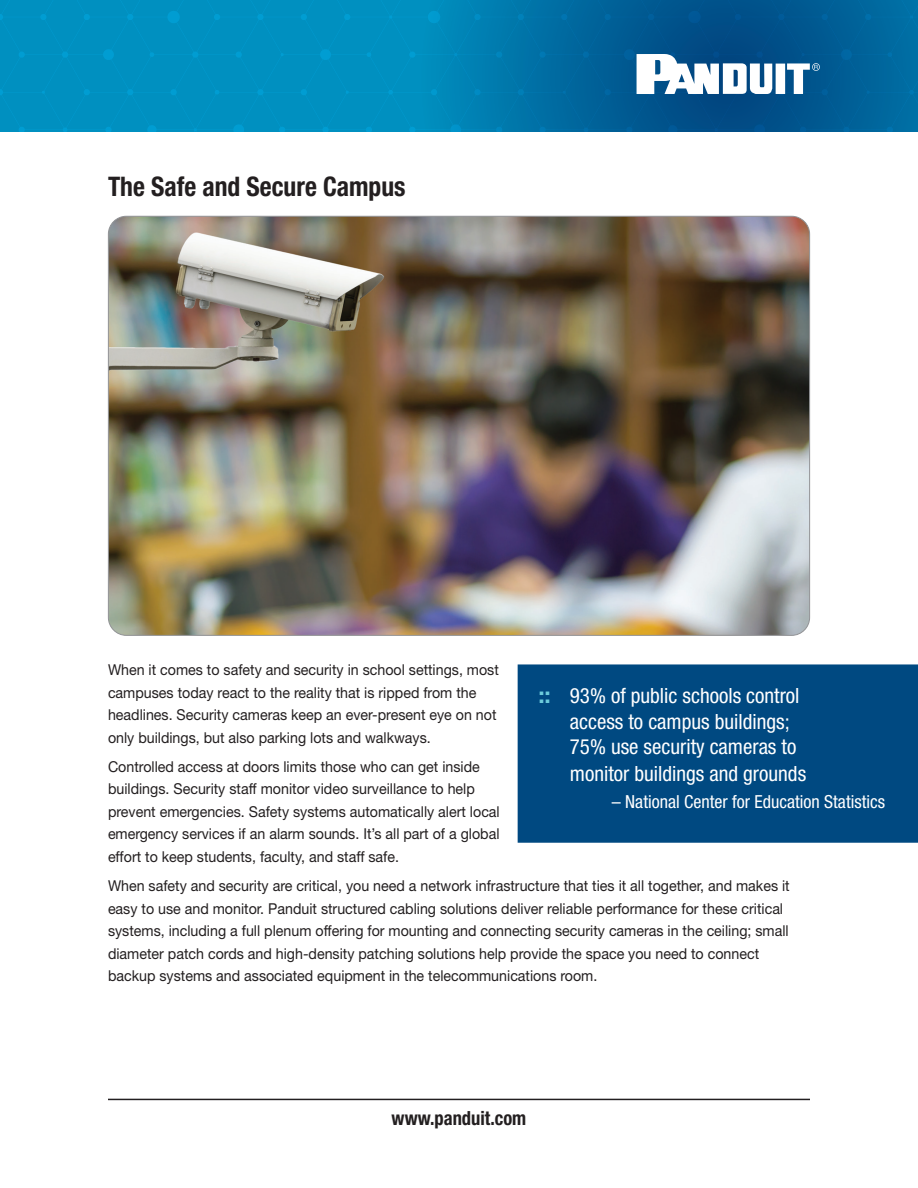
<style>
.page{position:relative;width:918px;height:1188px;background:#fff}
.page>*{position:absolute;margin:0;border:0;box-sizing:border-box;transform-origin:0 0}
.t1{font:700 condensed 27px "Helvetica Neue LT Std";color:#231f20;scale:.95 1}
.t2{font:condensed 21px/26px "Helvetica Neue LT Std";color:#fff}
.t3{font:700 condensed 19.5px "Helvetica Neue LT Std";color:#231f20;scale:.95 1}
.t4{font:condensed 18px "Helvetica Neue LT Std";color:#fff}
.t5{font:15px/22.5px "Helvetica Neue LT Std";color:#231f20;scale:.95 1}
.s1{font-weight:700;font-stretch:normal;font-size:22.5px;color:#6dccdc}
</style>
<div class="page">
<img style="left:108px;top:216px;width:702px;height:418px">
<hr style="left:108px;top:1099px;width:702px;height:1px;background:#231f20">
<div style="left:518px;top:664px;width:400px;height:179px;background:#004981"></div>
<svg style="left:0;top:0;width:521px;height:131px;background:#008dbe"></svg>
<svg style="left:521px;top:0;width:397px;height:131px;background:#005d95"></svg>
<svg style="left:637px;top:54px;width:183px;height:40px"></svg>
<h1 class="t1" style="left:108px;top:170px;width:315px">The Safe and Secure Campus</h1>
<p class="t5" style="left:108px;top:658px;width:413px">When it comes to safety and security in school settings, most campuses today react to the reality that is ripped from the headlines. Security cameras keep an ever-present eye on not only buildings, but also parking lots and walkways.</p>
<p class="t5" style="left:108px;top:755px;width:414px">Controlled access at doors limits those who can get inside buildings. Security staff monitor video surveillance to help prevent emergencies. Safety systems automatically alert local emergency services if an alarm sounds. It’s all part of a global effort to keep students, faculty, and staff safe.</p>
<p class="t5" style="left:108px;top:874px;width:719px">When safety and security are critical, you need a network infrastructure that ties it all together, and makes it easy to use and monitor. Panduit structured cabling solutions deliver reliable performance for these critical systems, including a full plenum offering for mounting and connecting security cameras in the ceiling; small diameter patch cords and high-density patching solutions help provide the space you need to connect backup systems and associated equipment in the telecommunications room.</p>
<h2 class="t2" style="left:570px;top:683px;width:238px;text-indent:-32px"><span class="s1">::</span> 93% of public schools control access to campus buildings;<br>75% use security cameras to monitor buildings and grounds</h2>
<p class="t4" style="left:612px;top:792px;width:275px">– National Center for Education Statistics</p>
<h3 class="t3" style="left:392px;top:1106px;width:143px">www.panduit.com</h3>
</div>
